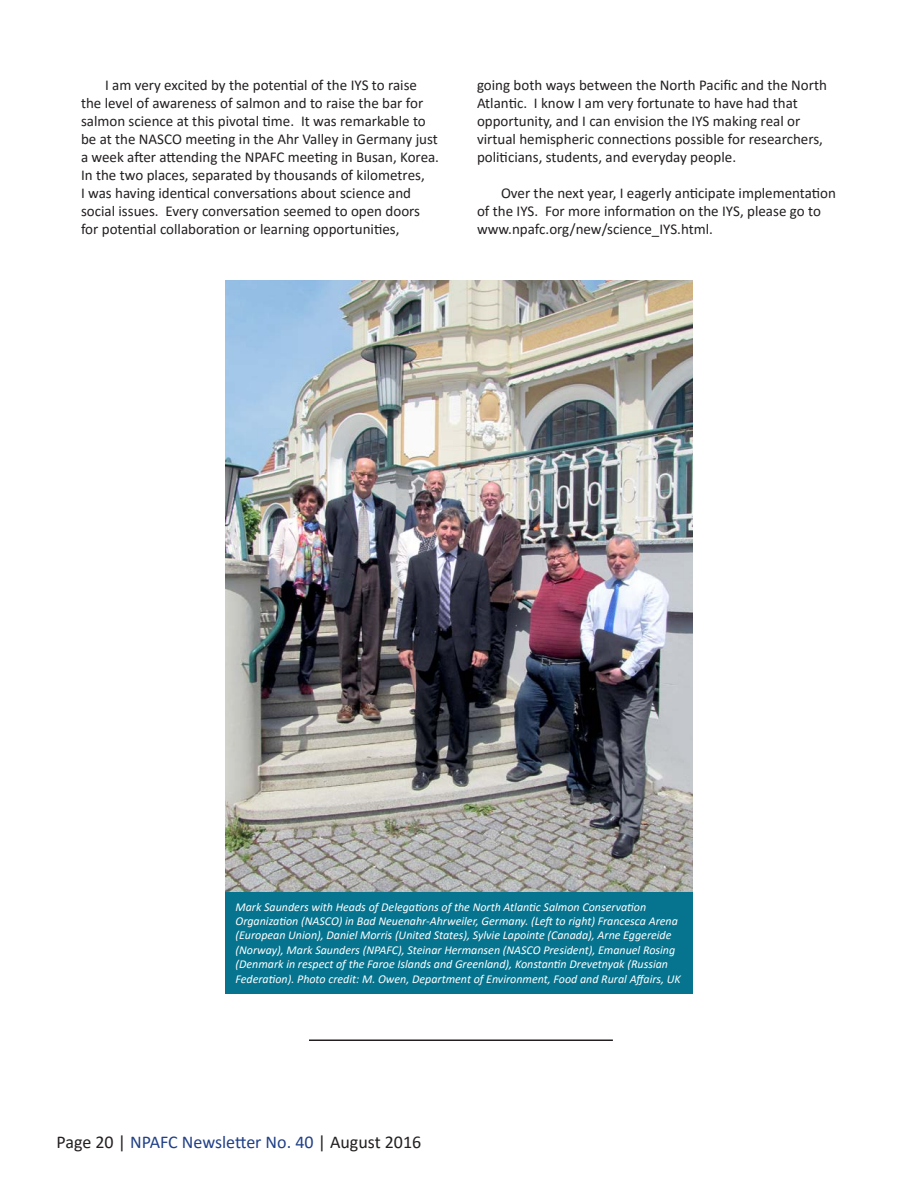
<style>
.page{position:relative;width:918px;height:1188px;background:#fff}
.page>*{position:absolute;margin:0;border:0;box-sizing:border-box;transform-origin:0 0}
.t1{font:18px "Calibri";color:#204087}
.t2{font:15px/18px "Calibri";color:#231f20}
.t3{font:italic 12px/14.4px "Calibri";color:#fff}
.s1{color:#231f20}
</style>
<div class="page">
<img style="left:225px;top:280px;width:467px;height:612px">
<div style="left:225px;top:892px;width:467px;height:102px;background:#06748f"></div>
<hr style="left:309px;top:1040px;width:304px;height:1px;background:#231f20">
<p class="t2" style="left:81px;top:76px;width:360px;text-indent:24px">I am very excited by the potential of the IYS to raise the level of awareness of salmon and to raise the bar for salmon science at this pivotal time. It was remarkable to be at the NASCO meeting in the Ahr Valley in Germany just a week after attending the NPAFC meeting in Busan, Korea.<br>In the two places, separated by thousands of kilometres,<br>I was having identical conversations about science and social issues. Every conversation seemed to open doors for potential collaboration or learning opportunities,</p>
<p class="t2" style="left:477px;top:76px;width:351px">going both ways between the North Pacific and the North Atlantic. I know I am very fortunate to have had that opportunity, and I can envision the IYS making real or virtual hemispheric connections possible for researchers, politicians, students, and everyday people.</p>
<p class="t2" style="left:477px;top:184px;width:361px;text-indent:24px">Over the next year, I eagerly anticipate implementation of the IYS. For more information on the IYS, please go to www.npafc.org/new/science_IYS.html.</p>
<p class="t3" style="left:236px;top:899px;width:447px">Mark Saunders with Heads of Delegations of the North Atlantic Salmon Conservation Organization (NASCO) in Bad Neuenahr-Ahrweiler, Germany. (Left to right) Francesca Arena (European Union), Daniel Morris (United States), Sylvie Lapointe (Canada), Arne Eggereide (Norway), Mark Saunders (NPAFC), Steinar Hermansen (NASCO President), Emanuel Rosing (Denmark in respect of the Faroe Islands and Greenland), Konstantin Drevetnyak (Russian Federation). Photo credit: M. Owen, Department of Environment, Food and Rural Affairs, UK</p>
<p class="t1" style="left:57px;top:1129px;width:366px"><span class="s1">Page 20 |</span> NPAFC Newsletter No. 40 <span class="s1">| August 2016</span></p>
</div>
